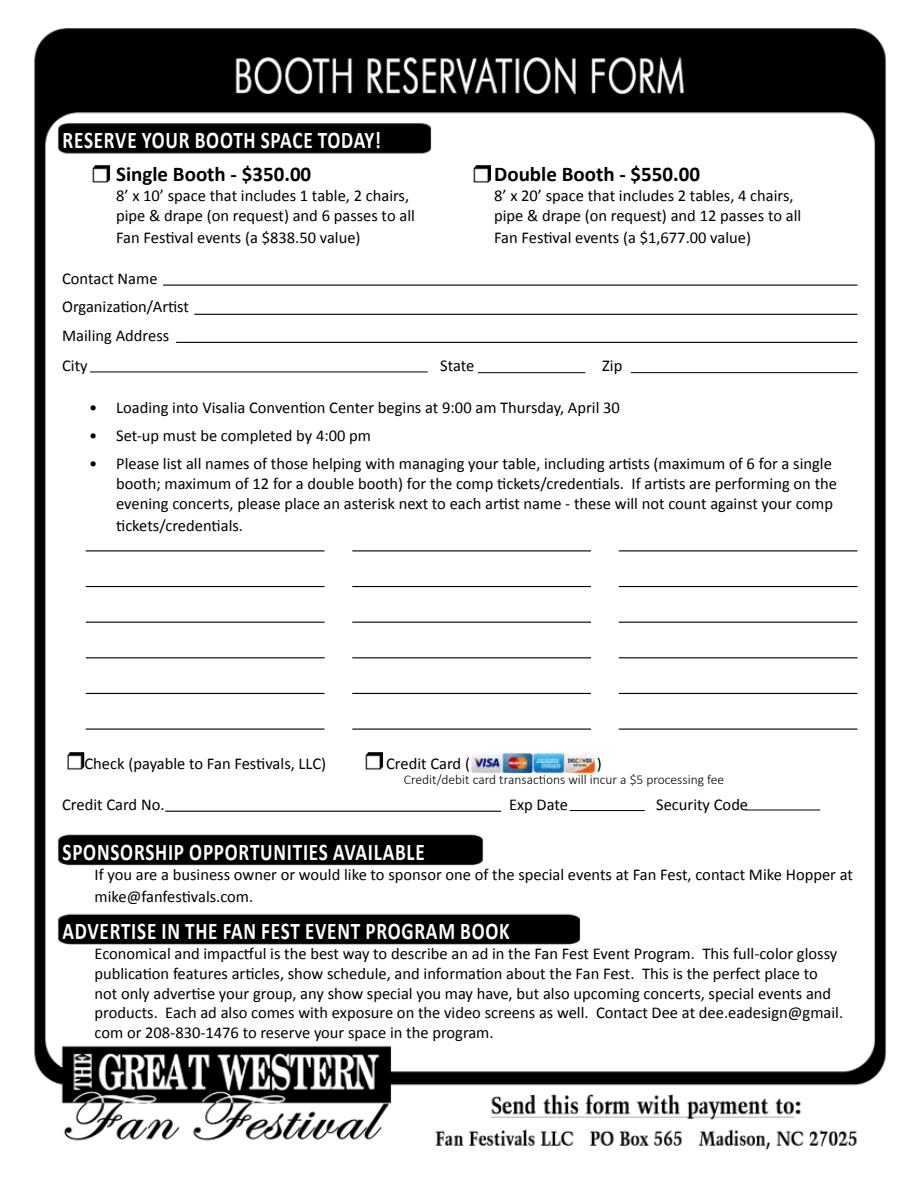
<style>
.page{position:relative;width:918px;height:1188px;background:#fff}
.page>*{position:absolute;margin:0;border:0;box-sizing:border-box;transform-origin:0 0}
.t1{font:700 24px "Calibri";letter-spacing:.04em;color:#fff;scale:.8 1}
.t2{font:700 21px "Calibri";color:#000}
.t3{font:16.5px/19.8px "Calibri";color:#000}
.t4{font:300 13.5px "Calibri";color:#000}
</style>
<div class="page">
<img style="left:34px;top:28px;width:852px;height:1122px">
<hr style="left:86px;top:550px;width:239px;height:1px;background:#000">
<hr style="left:352px;top:550px;width:239px;height:1px;background:#000">
<hr style="left:619px;top:550px;width:239px;height:1px;background:#000">
<hr style="left:86px;top:586px;width:239px;height:1px;background:#000">
<hr style="left:352px;top:586px;width:239px;height:1px;background:#000">
<hr style="left:619px;top:586px;width:239px;height:1px;background:#000">
<hr style="left:86px;top:622px;width:239px;height:1px;background:#000">
<hr style="left:352px;top:622px;width:239px;height:1px;background:#000">
<hr style="left:619px;top:622px;width:239px;height:1px;background:#000">
<hr style="left:86px;top:657px;width:239px;height:1px;background:#000">
<hr style="left:352px;top:657px;width:239px;height:1px;background:#000">
<hr style="left:619px;top:657px;width:239px;height:1px;background:#000">
<hr style="left:86px;top:693px;width:239px;height:1px;background:#000">
<hr style="left:352px;top:693px;width:239px;height:1px;background:#000">
<hr style="left:619px;top:693px;width:239px;height:1px;background:#000">
<hr style="left:86px;top:729px;width:239px;height:1px;background:#000">
<hr style="left:352px;top:729px;width:239px;height:1px;background:#000">
<hr style="left:619px;top:729px;width:239px;height:1px;background:#000">
<img style="left:90px;top:160px;width:26px;height:26px">
<img style="left:471px;top:160px;width:26px;height:26px">
<img style="left:64px;top:746px;width:26px;height:26px">
<img style="left:363px;top:746px;width:26px;height:26px">
<hr style="left:165px;top:811px;width:336px;height:1px;background:#000">
<hr style="left:570px;top:810px;width:75px;height:1px;background:#000">
<hr style="left:163px;top:285px;width:695px;height:1px;background:#000">
<hr style="left:194px;top:314px;width:664px;height:1px;background:#000">
<hr style="left:176px;top:342px;width:682px;height:1px;background:#000">
<hr style="left:90px;top:372px;width:338px;height:1px;background:#000">
<hr style="left:478px;top:372px;width:107px;height:1px;background:#000">
<hr style="left:631px;top:372px;width:227px;height:1px;background:#000">
<hr style="left:745px;top:810px;width:75px;height:1px;background:#000">
<img style="left:471px;top:753px;width:124px;height:19px">
<h1 class="t1" style="left:63px;top:124px;width:400px">RESERVE YOUR BOOTH SPACE TODAY!</h1>
<p class="t2" style="left:116px;top:161px;width:197px">Single Booth - $350.00</p>
<p class="t2" style="left:494px;top:161px;width:207px">Double Booth - $550.00</p>
<p class="t3" style="left:116px;top:186px;width:295px">8’ x 10’ space that includes 1 table, 2 chairs,</p>
<p class="t3" style="left:494px;top:186px;width:301px">8’ x 20’ space that includes 2 tables, 4 chairs,</p>
<p class="t3" style="left:116px;top:206px;width:300px">pipe &amp; drape (on request) and 6 passes to all</p>
<p class="t3" style="left:494px;top:206px;width:309px">pipe &amp; drape (on request) and 12 passes to all</p>
<p class="t3" style="left:116px;top:227px;width:246px">Fan Festival events (a $838.50 value)</p>
<p class="t3" style="left:494px;top:227px;width:258px">Fan Festival events (a $1,677.00 value)</p>
<p class="t3" style="left:62px;top:264px;width:128px;line-height:28.5px">Contact Name<br>Organization/Artist<br>Mailing Address</p>
<p class="t3" style="left:62px;top:356px;width:27px">City</p>
<p class="t3" style="left:440px;top:356px;width:36px">State</p>
<p class="t3" style="left:602px;top:356px;width:22px">Zip</p>
<p class="t3" style="left:89px;top:397px;width:532px">• Loading into Visalia Convention Center begins at 9:00 am Thursday, April 30</p>
<p class="t3" style="left:89px;top:426px;width:283px">• Set-up must be completed by 4:00 pm</p>
<p class="t3" style="left:116px;top:454px;width:722px;text-indent:-27px">• Please list all names of those helping with managing your table, including artists (maximum of 6 for a single booth; maximum of 12 for a double booth) for the comp tickets/credentials. If artists are performing on the evening concerts, please place an asterisk next to each artist name - these will not count against your comp</p>
<p class="t3" style="left:116px;top:515px;width:128px">tickets/credentials.</p>
<p class="t3" style="left:85px;top:753px;width:243px">Check (payable to Fan Festivals, LLC)</p>
<p class="t3" style="left:386px;top:753px;width:85px">Credit Card (</p>
<p class="t3" style="left:597px;top:753px;width:6px">)</p>
<p class="t3" style="left:62px;top:795px;width:104px">Credit Card No.</p>
<p class="t3" style="left:509px;top:795px;width:61px">Exp Date</p>
<p class="t3" style="left:656px;top:795px;width:94px">Security Code</p>
<h1 class="t1" style="left:63px;top:837px;width:454px">SPONSORSHIP OPPORTUNITIES AVAILABLE</h1>
<p class="t3" style="left:95px;top:864px;width:760px;line-height:21.6px">If you are a business owner or would like to sponsor one of the special events at Fan Fest, contact Mike Hopper at mike@fanfestivals.com.</p>
<h1 class="t1" style="left:63px;top:916px;width:560px">ADVERTISE IN THE FAN FEST EVENT PROGRAM BOOK</h1>
<p class="t3" style="left:95px;top:944px;width:750px">Economical and impactful is the best way to describe an ad in the Fan Fest Event Program. This full-color glossy publication features articles, show schedule, and information about the Fan Fest. This is the perfect place to not only advertise your group, any show special you may have, but also upcoming concerts, special events and products. Each ad also comes with exposure on the video screens as well. Contact Dee at dee.eadesign@gmail. com or 208-830-1476 to reserve your space in the program.</p>
<p class="t4" style="left:404px;top:771px;width:322px">Credit/debit card transactions will incur a $5 processing fee</p>
</div>
